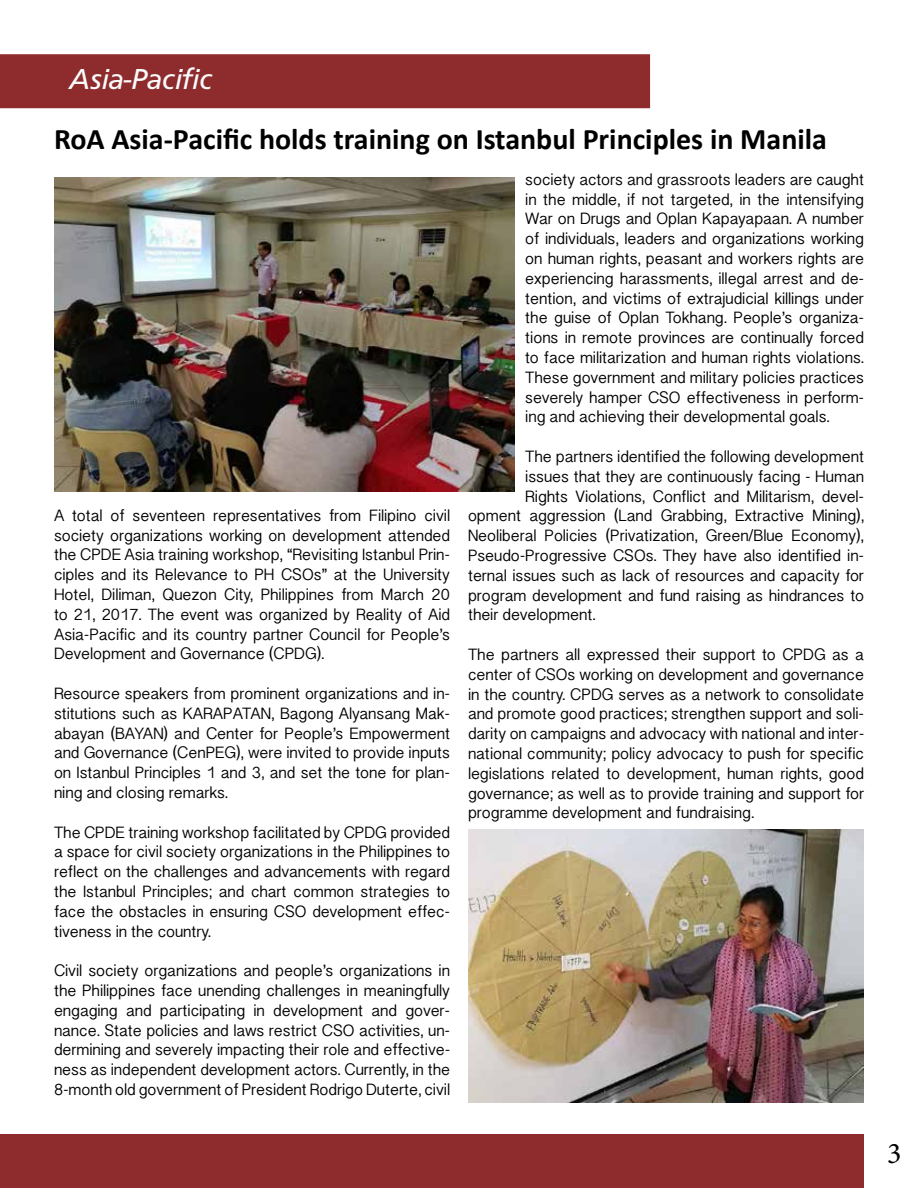
<style>
.page{position:relative;width:918px;height:1188px;background:#fff}
.page>*{position:absolute;margin:0;border:0;box-sizing:border-box;transform-origin:0 0}
.t1{font:700 30px "Calibri";color:#000}
.t2{font:italic 30px "Carto Gothic Std";color:#fafafa}
.t3{font:30px "Minion Pro";color:#000}
.t4{font:16.5px/19.8px "Tamil Sangam MN";color:#000;text-align:justify}
</style>
<div class="page">
<div style="left:1px;top:1135px;width:862px;height:52px;background:#8d2b2d"></div>
<div style="left:0;top:1134px;width:864px;height:54px;border:2px solid #8f2c2e"></div>
<div style="left:0;top:54px;width:650px;height:54px;background:#8d2b2d"></div>
<img style="left:468px;top:829px;width:396px;height:273px">
<img style="left:54px;top:177px;width:461px;height:314px">
<h1 class="t2" style="left:70px;top:62px;width:145px">Asia-Pacific</h1>
<h1 class="t1" style="left:54px;top:119px;width:775px">RoA Asia-Pacific holds training on Istanbul Principles in Manila</h1>
<p class="t4" style="left:54px;top:507px;width:398px">A total of seventeen representatives from Filipino civil society organizations working on development attended the CPDE Asia training workshop, “Revisiting Istanbul Prin&shy;ciples and its Relevance to PH CSOs” at the University Hotel, Diliman, Quezon City, Philippines from March 20 to 21, 2017. The event was organized by Reality of Aid Asia-Pacific and its country partner Council for People’s Development and Governance (CPDG).</p>
<p class="t4" style="left:54px;top:685px;width:398px">Resource speakers from prominent organizations and in&shy;stitutions such as KARAPATAN, Bagong Alyansang Mak&shy;abayan (BAYAN) and Center for People’s Empowerment and Governance (CenPEG), were invited to provide inputs on Istanbul Principles 1 and 3, and set the tone for plan&shy;ning and closing remarks.</p>
<p class="t4" style="left:54px;top:823px;width:398px">The CPDE training workshop facilitated by CPDG provided a space for civil society organizations in the Philippines to reflect on the challenges and advancements with regard the Istanbul Principles; and chart common strategies to face the obstacles in ensuring CSO development effec&shy;tiveness in the country.</p>
<p class="t4" style="left:54px;top:962px;width:398px">Civil society organizations and people’s organizations in the Philippines face unending challenges in meaningfully engaging and participating in development and gover&shy;nance. State policies and laws restrict CSO activities, un&shy;dermining and severely impacting their role and effective&shy;ness as independent development actors. Currently, in the 8-month old government of President Rodrigo Duterte, civil</p>
<p class="t4" style="left:525px;top:171px;width:340px">society actors and grassroots leaders are caught in the middle, if not targeted, in the intensifying War on Drugs and Oplan Kapayapaan. A number of individuals, leaders and organizations working on human rights, peasant and workers rights are experiencing harassments, illegal arrest and de&shy;tention, and victims of extrajudicial killings under the guise of Oplan Tokhang. People’s organiza&shy;tions in remote provinces are continually forced to face militarization and human rights violations.<br>These government and military policies practices severely hamper CSO effectiveness in perform&shy;ing and achieving their developmental goals.</p>
<p class="t4" style="left:525px;top:448px;width:340px">The partners identified the following development</p>
<p class="t4" style="left:525px;top:468px;width:340px">issues that they are continuously facing - Human</p>
<p class="t4" style="left:525px;top:487px;width:340px">Rights Violations, Conflict and Militarism, devel-</p>
<p class="t4" style="left:468px;top:507px;width:398px">opment aggression (Land Grabbing, Extractive Mining),</p>
<p class="t4" style="left:468px;top:527px;width:397px">Neoliberal Policies (Privatization, Green/Blue Economy),</p>
<p class="t4" style="left:468px;top:547px;width:398px">Pseudo-Progressive CSOs. They have also identified in-</p>
<p class="t4" style="left:468px;top:567px;width:398px">ternal issues such as lack of resources and capacity for</p>
<p class="t4" style="left:468px;top:586px;width:398px">program development and fund raising as hindrances to</p>
<p class="t4" style="left:468px;top:606px;width:129px">their development.</p>
<p class="t4" style="left:468px;top:646px;width:398px">The partners all expressed their support to CPDG as a center of CSOs working on development and governance in the country. CPDG serves as a network to consolidate and promote good practices; strengthen support and soli&shy;darity on campaigns and advocacy with national and inter&shy;national community; policy advocacy to push for specific legislations related to development, human rights, good governance; as well as to provide training and support for programme development and fundraising.</p>
<h1 class="t3" style="left:887px;top:1134px;width:16px">3</h1>
</div>
